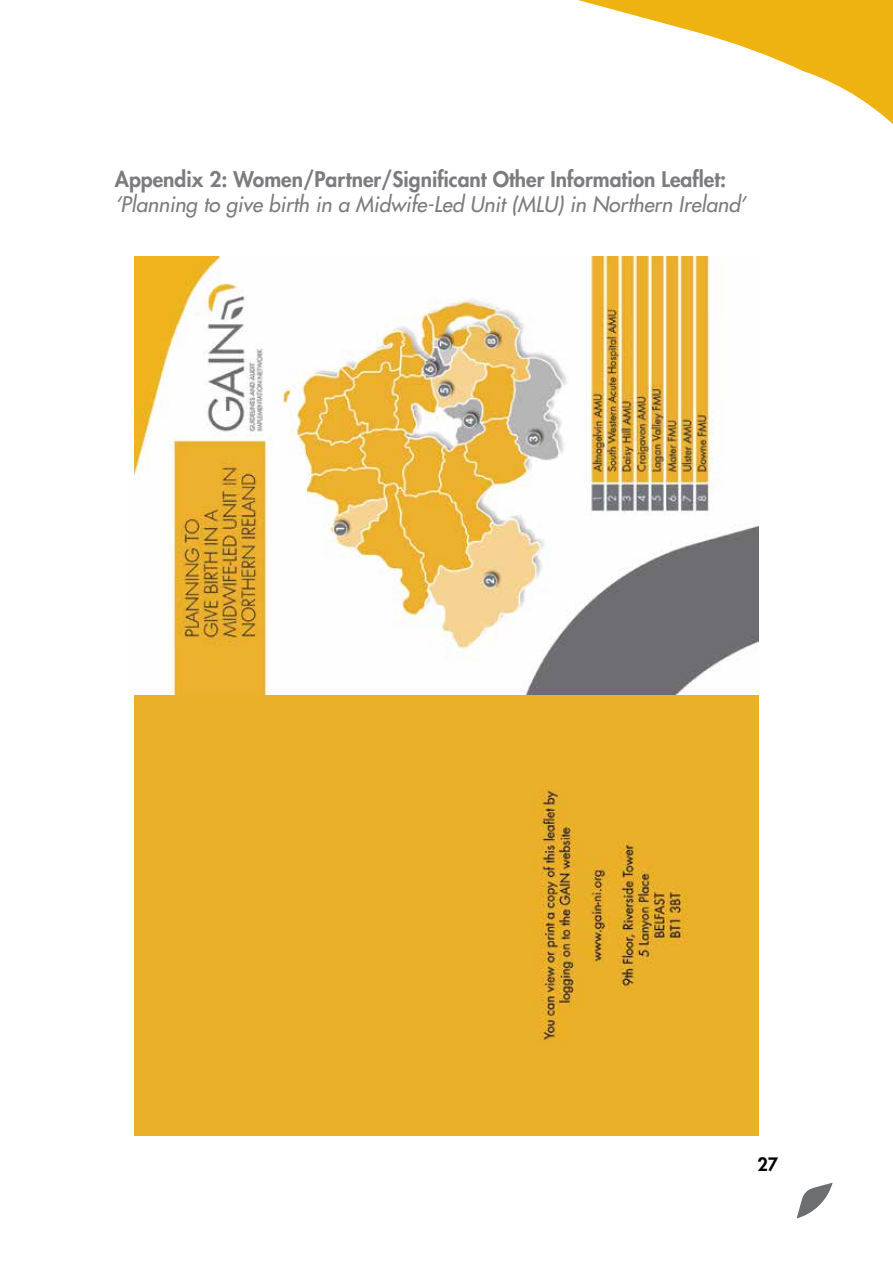
<style>
.page{position:relative;width:893px;height:1263px;background:#fff}
.page>*{position:absolute;margin:0;border:0;box-sizing:border-box;transform-origin:0 0}
.t1{font:italic 21px "Futura";color:#7c7b7f}
.t2{font:800 21px "Futura";color:#7c7b7f}
.t3{font:800 18px "Futura";color:#000}
</style>
<div class="page">
<svg style="left:578px;top:0;width:315px;height:124px"></svg>
<svg style="left:796px;top:1182px;width:37px;height:37px"></svg>
<img style="left:135px;top:257px;width:623px;height:878px">
<p class="t2" style="left:115px;top:165px;width:613px">Appendix 2: Women/Partner/Significant Other Information Leaflet:</p>
<p class="t1" style="left:115px;top:191px;width:633px">‘Planning to give birth in a Midwife-Led Unit (MLU) in Northern Ireland’</p>
<p class="t3" style="left:757px;top:1152px;width:22px">27</p>
</div>
